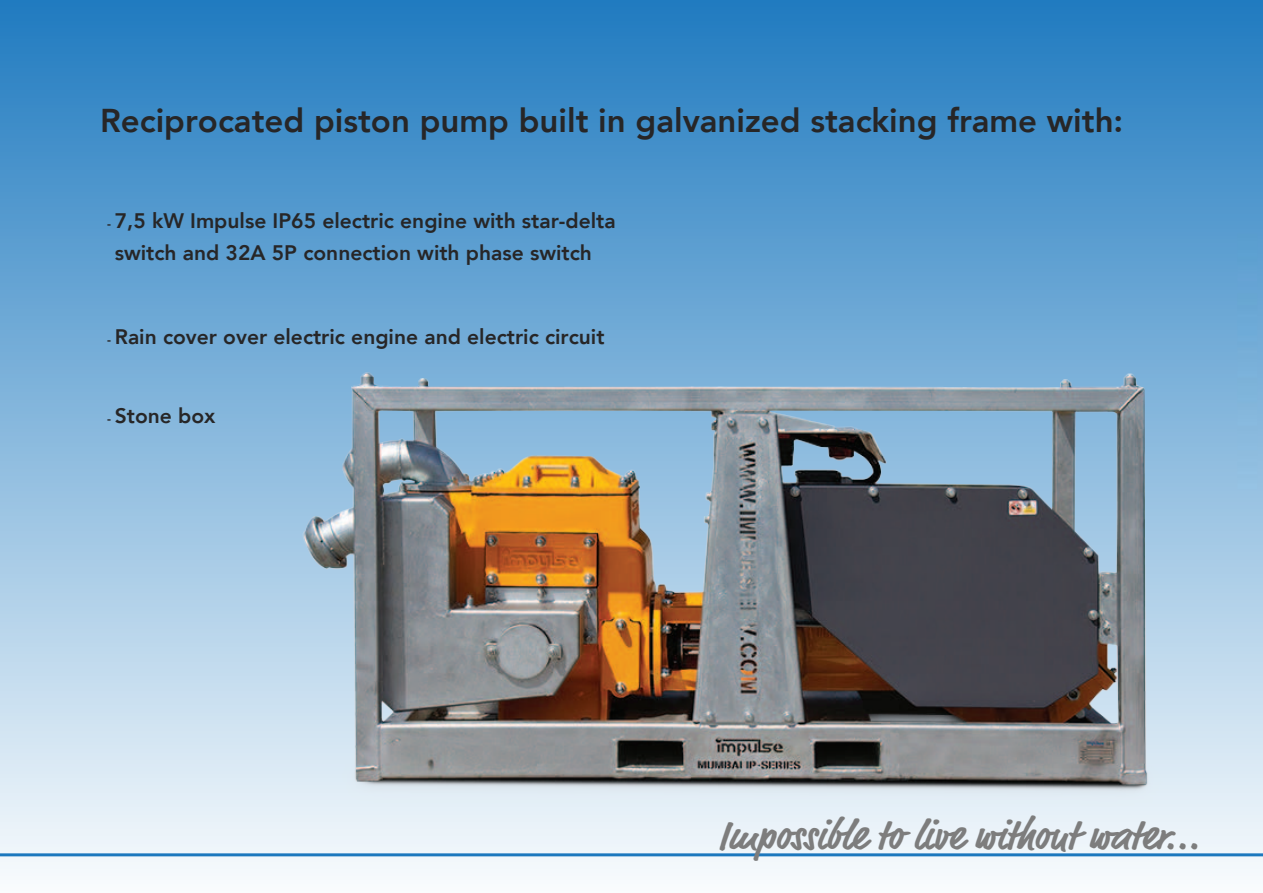
<style>
.page{position:relative;width:1263px;height:893px;background:#fff}
.page>*{position:absolute;margin:0;border:0;box-sizing:border-box;transform-origin:0 0}
.t1{font:700 42px "Market";color:#7d7d7d}
.t2{font:800 33px "Avenir";color:#272627}
.t3{font:800 21px/31.5px "Avenir";color:#272627}
.s1{font-size:12.6px}
</style>
<div class="page">
<div style="left:0;top:0;width:1263px;height:893px;background:linear-gradient(to bottom,#207bc0,#f9fbfd)"></div>
<img style="left:1247px;top:234px;width:10px;height:255px">
<hr style="left:0;top:853px;width:1263px;height:3px;background:#1c78be">
<img style="left:230px;top:221px;width:1017px;height:615px">
<h2 class="t2" style="left:100px;top:94px;width:1025px">Reciprocated piston pump built in galvanized stacking frame with:</h2>
<p class="t3" style="left:115px;top:205px;width:502px;text-indent:-8px"><span class="s1">-</span> 7,5 kW Impulse IP65 electric engine with star-delta switch and 32A 5P connection with phase switch</p>
<p class="t3" style="left:107px;top:321px;width:499px"><span class="s1">-</span> Rain cover over electric engine and electric circuit</p>
<p class="t3" style="left:107px;top:400px;width:110px"><span class="s1">-</span> Stone box</p>
<h1 class="t1" style="left:718px;top:810px;width:483px">Impossible to live without water...</h1>
</div>
